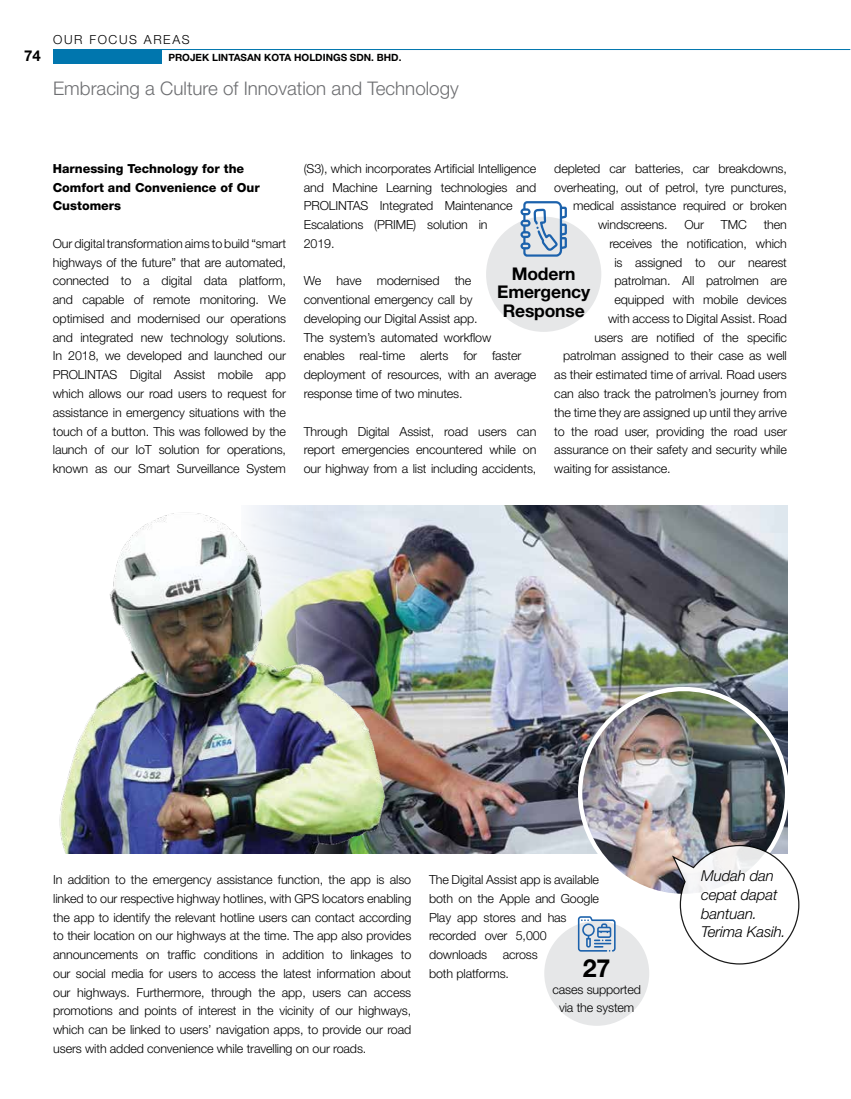
<style>
.page{position:relative;width:851px;height:1099px;background:#fff}
.page>*{position:absolute;margin:0;border:0;box-sizing:border-box;transform-origin:0 0}
.t1{font:700 25px "Helvetica Neue LT Std";color:#000}
.t2{font:300 18.75px "Helvetica Neue LT Std";color:#6d6e71}
.t3{font:700 17.5px/18.8px "Helvetica Neue LT Std";letter-spacing:-.01em;color:#000;text-align:center}
.t4{font:italic 300 15px/18.8px "Helvetica Neue LT Std";letter-spacing:-.01em;color:#000}
.t5{font:700 15px "Helvetica Neue LT Std";color:#000}
.t6{font:300 12.5px/18.8px "Helvetica Neue LT Std";letter-spacing:-.01em;color:#000}
.t7{font:800 12.5px/18.8px "Helvetica Neue LT Std";color:#000}
.t8{font:300 12.5px "Helvetica Neue LT Std";letter-spacing:.13em;color:#000}
.t9{font:700 10px "Helvetica Neue LT Std";color:#000}
</style>
<div class="page">
<img style="left:401px;top:505px;width:386px;height:348px">
<img style="left:59px;top:505px;width:342px;height:348px">
<div style="left:486px;top:217px;width:115px;height:115px;background:#e6e7e8;border-radius:50%"></div>
<svg style="left:520px;top:201px;width:47px;height:56px"></svg>
<div style="left:544px;top:920px;width:105px;height:105px;background:#e6e7e8;border-radius:50%"></div>
<svg style="left:577px;top:916px;width:38px;height:35px"></svg>
<img style="left:580px;top:689px;width:207px;height:207px;border-radius:103px">
<svg style="left:670px;top:844px;width:130px;height:121px"></svg>
<hr style="left:53px;top:49px;width:797px;height:1px;background:#0076ae">
<div style="left:53px;top:49px;width:109px;height:15px;background:#0076ae"></div>
<p class="t5" style="left:24px;top:46px;width:18px">74</p>
<p class="t8" style="left:53px;top:32px;width:138px">OUR FOCUS AREAS</p>
<p class="t9" style="left:168px;top:51px;width:235px">PROJEK LINTASAN KOTA HOLDINGS SDN. BHD.</p>
<h2 class="t2" style="left:53px;top:77px;width:407px">Embracing a Culture of Innovation and Technology</h2>
<p class="t7" style="left:53px;top:159px;width:208px">Harnessing Technology for the<br>Comfort and Convenience of Our<br>Customers</p>
<p class="t6" style="left:53px;top:234px;width:235px;text-align:justify">Our digital transformation aims to build “smart highways of the future” that are automated, connected to a digital data platform, and capable of remote monitoring. We optimised and modernised our operations and integrated new technology solutions.<br>In 2018, we developed and launched our PROLINTAS Digital Assist mobile app which allows our road users to request for assistance in emergency situations with the touch of a button. This was followed by the launch of our IoT solution for operations, known as our Smart Surveillance System</p>
<p class="t6" style="left:304px;top:159px;width:234px">(S3), which incorporates Artificial Intelligence and Machine Learning technologies and PROLINTAS Integrated Maintenance Escalations (PRIME) solution in<br>2019.</p>
<p class="t6" style="left:304px;top:271px;width:234px">We have modernised the conventional emergency call by<br>developing our Digital Assist app.<br>The system’s automated workflow<br>enables real-time alerts for faster deployment of resources, with an average response time of two minutes.</p>
<p class="t6" style="left:304px;top:421px;width:234px;text-align:justify">Through Digital Assist, road users can report emergencies encountered while on our highway from a list including accidents,</p>
<p class="t6" style="left:554px;top:159px;width:234px">depleted car batteries, car breakdowns,</p>
<p class="t6" style="left:554px;top:177px;width:234px">overheating, out of petrol, tyre punctures,</p>
<p class="t6" style="left:573px;top:196px;width:215px">medical assistance required or broken</p>
<p class="t6" style="left:598px;top:215px;width:71px">windscreens.</p>
<p class="t6" style="left:684px;top:215px;width:21px">Our</p>
<p class="t6" style="left:720px;top:215px;width:27px">TMC</p>
<p class="t6" style="left:763px;top:215px;width:25px">then</p>
<p class="t6" style="left:609px;top:234px;width:179px">receives the notification, which</p>
<p class="t6" style="left:614px;top:252px;width:174px">is assigned to our nearest</p>
<p class="t6" style="left:614px;top:271px;width:174px">patrolman. All patrolmen are</p>
<p class="t6" style="left:614px;top:290px;width:174px">equipped with mobile devices</p>
<p class="t6" style="left:608px;top:309px;width:180px">with access to Digital Assist. Road</p>
<p class="t6" style="left:594px;top:327px;width:194px">users are notified of the specific</p>
<p class="t6" style="left:563px;top:346px;width:225px">patrolman assigned to their case as well</p>
<p class="t6" style="left:554px;top:365px;width:234px">as their estimated time of arrival. Road users</p>
<p class="t6" style="left:554px;top:384px;width:234px">can also track the patrolmen’s journey from</p>
<p class="t6" style="left:554px;top:402px;width:234px">the time they are assigned up until they arrive</p>
<p class="t6" style="left:554px;top:421px;width:234px">to the road user, providing the road user</p>
<p class="t6" style="left:554px;top:440px;width:234px">assurance on their safety and security while</p>
<p class="t6" style="left:554px;top:459px;width:118px">waiting for assistance.</p>
<h3 class="t3" style="left:497px;top:263px;width:94px">Modern<br>Emergency<br>Response</h3>
<p class="t6" style="left:53px;top:869px;width:359px;text-align:justify">In addition to the emergency assistance function, the app is also linked to our respective highway hotlines, with GPS locators enabling the app to identify the relevant hotline users can contact according to their location on our highways at the time. The app also provides announcements on traffic conditions in addition to linkages to our social media for users to access the latest information about our highways. Furthermore, through the app, users can access promotions and points of interest in the vicinity of our highways, which can be linked to users’ navigation apps, to provide our road users with added convenience while travelling on our roads.</p>
<p class="t6" style="left:429px;top:869px;width:171px">The Digital Assist app is available both on the Apple and Google<br>Play app stores and has recorded over 5,000 downloads</p>
<p class="t6" style="left:429px;top:944px;width:110px;text-indent:74px">across both platforms.</p>
<h1 class="t1" style="left:583px;top:952px;width:29px">27</h1>
<p class="t6" style="left:552px;top:980px;width:90px;line-height:17.5px;text-align:center">cases supported via the system</p>
<p class="t4" style="left:701px;top:866px;width:86px">Mudah dan cepat dapat bantuan.<br>Terima Kasih.</p>
</div>
